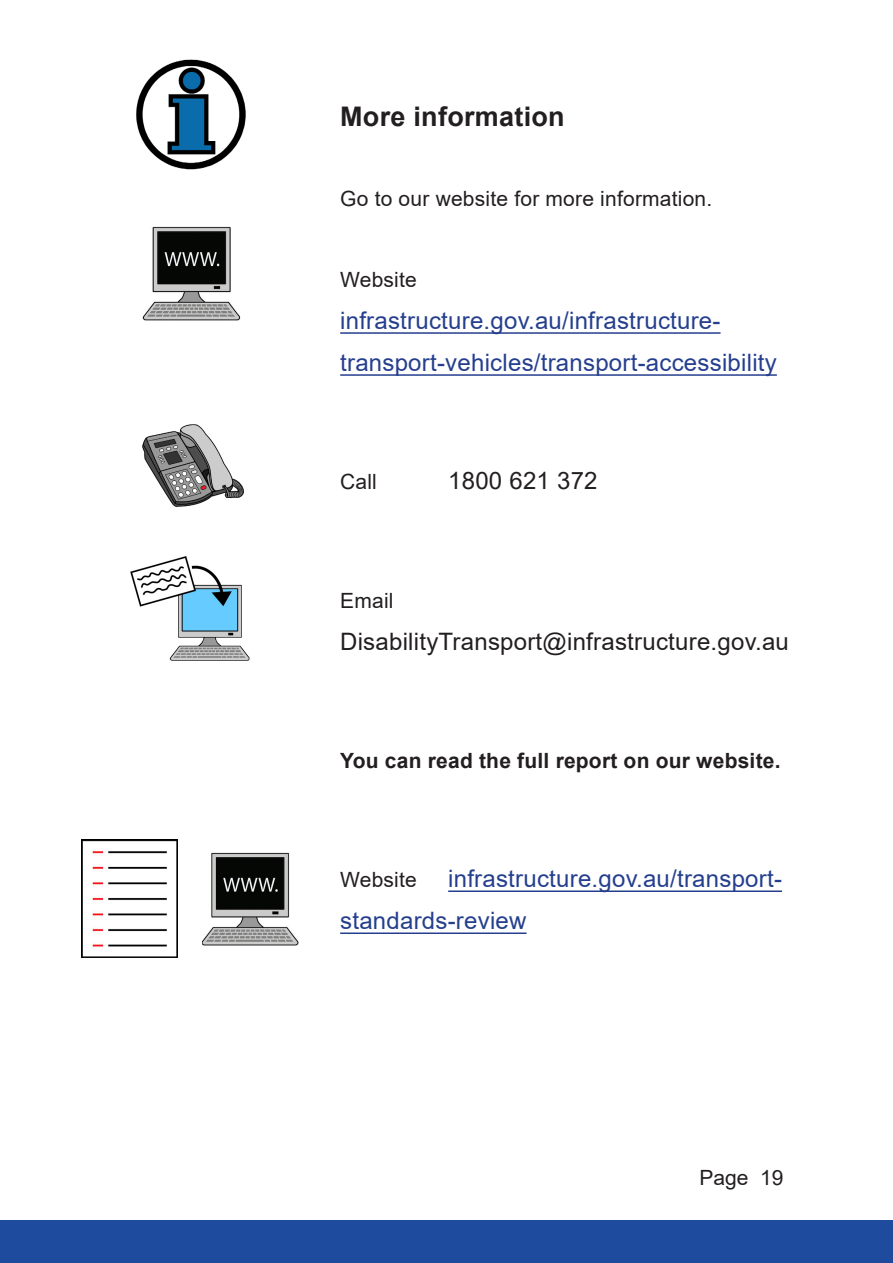
<style>
.page{position:relative;width:893px;height:1263px;background:#fff}
.page>*{position:absolute;margin:0;border:0;box-sizing:border-box;transform-origin:0 0}
.t1{font:700 27px "Arial";letter-spacing:.01em;color:#231f20}
.t2{font:24px/42px "Arial";letter-spacing:.01em;color:#253f8e}
.t3{font:24px "Arial";letter-spacing:.01em;color:#231f20}
.t4{font:21px "Arial";letter-spacing:.01em;color:#231f20}
.t5{font:700 21px "Arial";letter-spacing:.01em;color:#231f20}
</style>
<div class="page">
<div style="left:0;top:1220px;width:893px;height:43px;background:#1e4b9d"></div>
<hr style="left:340px;top:332px;width:381px;height:2px;background:#253f8e">
<hr style="left:340px;top:374px;width:437px;height:2px;background:#253f8e">
<hr style="left:448px;top:890px;width:334px;height:2px;background:#253f8e">
<hr style="left:340px;top:932px;width:186px;height:2px;background:#253f8e">
<img style="left:136px;top:59px;width:110px;height:111px">
<img style="left:142px;top:226px;width:99px;height:95px">
<img style="left:142px;top:424px;width:102px;height:83px">
<img style="left:131px;top:556px;width:119px;height:105px">
<img style="left:81px;top:840px;width:97px;height:117px">
<img style="left:202px;top:852px;width:97px;height:94px">
<h2 class="t1" style="left:340px;top:97px;width:226px">More information</h2>
<p class="t4" style="left:340px;top:184px;width:374px">Go to our website for more information.</p>
<p class="t4" style="left:340px;top:265px;width:78px">Website</p>
<p class="t2" style="left:340px;top:299px;width:438px">infrastructure.gov.au/infrastructure&shy;transport-vehicles/transport-accessibility</p>
<p class="t4" style="left:340px;top:467px;width:38px">Call</p>
<p class="t3" style="left:448px;top:464px;width:151px">1800 621 372</p>
<p class="t4" style="left:340px;top:586px;width:55px">Email</p>
<p class="t3" style="left:340px;top:625px;width:450px">DisabilityTransport@infrastructure.gov.au</p>
<h3 class="t5" style="left:340px;top:746px;width:442px">You can read the full report on our website.</h3>
<p class="t2" style="left:340px;top:857px;width:443px;text-indent:108px">infrastructure.gov.au/transport&shy;standards-review</p>
<p class="t4" style="left:340px;top:865px;width:78px">Website</p>
<p class="t4" style="left:699px;top:1163px;width:86px">Page 19</p>
</div>
